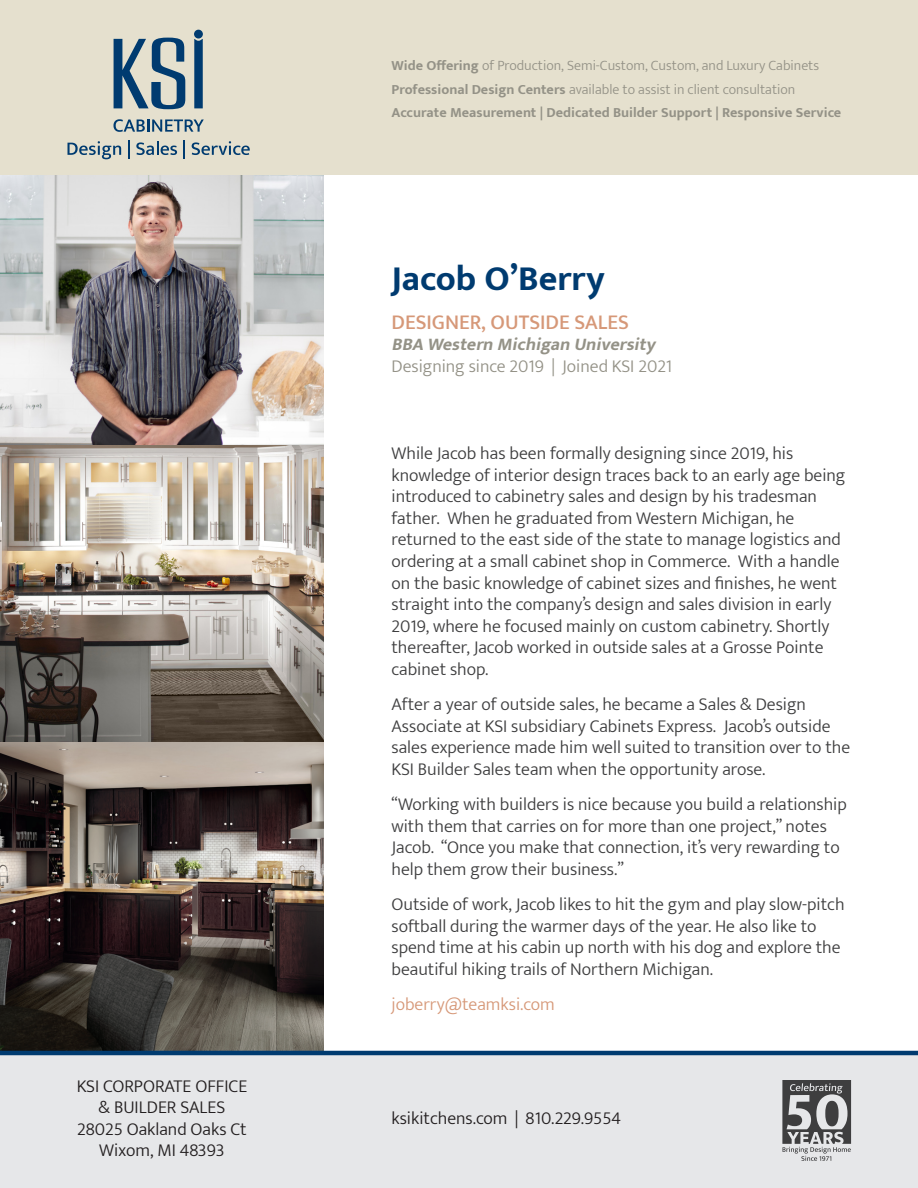
<style>
.page{position:relative;width:918px;height:1188px;background:#fff}
.page>*{position:absolute;margin:0;border:0;box-sizing:border-box;transform-origin:0 0}
.KSI_body_copy{font:700 36px "Mukta";color:#003b70}
.KSI_body_copy-2{font:500 21px "Mukta";color:#d69878}
.KSI_body_copy-3{font:300 18px/21.6px "Mukta";color:#3e3e3f}
.t1{font:300 18px/21.6px "Mukta";color:#231f20;text-align:center}
.KSI_body_copy-4{font:300 18px/21.6px "Mukta";color:#949287}
.KSI_body_copy-5{font:300 18px "Mukta";color:#d69878}
.t2{font:700 14.25px/23.4px "Mukta";color:#949287}
.s1{font-weight:300}
.s2{font-weight:700;font-style:italic}
</style>
<div class="page">
<img style="left:0;top:176px;width:324px;height:566px">
<img style="left:0;top:742px;width:324px;height:309px">
<div style="left:0;top:0;width:918px;height:176px;background:#e5e0ce"></div>
<svg style="left:114px;top:38px;width:71px;height:71px"></svg>
<svg style="left:194px;top:39px;width:9px;height:69px"></svg>
<div style="left:194px;top:30px;width:9px;height:9px;background:#003b70;border-radius:50%"></div>
<svg style="left:113px;top:119px;width:91px;height:13px"></svg>
<svg style="left:68px;top:141px;width:53px;height:18px"></svg>
<svg style="left:128px;top:140px;width:2px;height:19px"></svg>
<svg style="left:136px;top:141px;width:41px;height:14px"></svg>
<svg style="left:183px;top:140px;width:2px;height:19px"></svg>
<svg style="left:192px;top:141px;width:58px;height:14px"></svg>
<div style="left:0;top:1053px;width:918px;height:135px;background:#e6e7e9"></div>
<svg style="left:782px;top:1080px;width:69px;height:81px"></svg>
<hr style="left:0;top:1051px;width:918px;height:4px;background:#003b70">
<p class="t1" style="left:77px;top:1075px;width:172px">KSI CORPORATE OFFICE &amp; BUILDER SALES<br>28025 Oakland Oaks Ct<br>Wixom, MI 48393</p>
<p class="t2" style="left:392px;top:53px;width:451px">Wide Offering <span class="s1">of Production, Semi-Custom, Custom, and Luxury Cabinets<br></span>Professional Design Centers <span class="s1">available to assist in client consultation<br></span>Accurate Measurement | Dedicated Builder Support | Responsive Service</p>
<p class="KSI_body_copy" style="left:392px;top:256px;width:215px">Jacob O’Berry</p>
<p class="KSI_body_copy-2" style="left:392px;top:309px;width:239px">DESIGNER, OUTSIDE SALES</p>
<p class="KSI_body_copy-4" style="left:392px;top:333px;width:282px"><span class="s2">BBA Western Michigan University<br></span>Designing since 2019 | Joined KSI 2021</p>
<p class="KSI_body_copy-3" style="left:392px;top:442px;width:455px">While Jacob has been formally designing since 2019, his knowledge of interior design traces back to an early age being introduced to cabinetry sales and design by his tradesman father. When he graduated from Western Michigan, he returned to the east side of the state to manage logistics and ordering at a small cabinet shop in Commerce. With a handle on the basic knowledge of cabinet sizes and finishes, he went straight into the company’s design and sales division in early 2019, where he focused mainly on custom cabinetry. Shortly thereafter, Jacob worked in outside sales at a Grosse Pointe cabinet shop.</p>
<p class="KSI_body_copy-3" style="left:392px;top:693px;width:460px">After a year of outside sales, he became a Sales &amp; Design Associate at KSI subsidiary Cabinets Express. Jacob’s outside sales experience made him well suited to transition over to the KSI Builder Sales team when the opportunity arose.</p>
<p class="KSI_body_copy-3" style="left:392px;top:793px;width:457px">“Working with builders is nice because you build a relationship with them that carries on for more than one project,” notes Jacob. “Once you make that connection, it’s very rewarding to help them grow their business.”</p>
<p class="KSI_body_copy-3" style="left:392px;top:893px;width:455px">Outside of work, Jacob likes to hit the gym and play slow-pitch softball during the warmer days of the year. He also like to spend time at his cabin up north with his dog and explore the beautiful hiking trails of Northern Michigan.</p>
<p class="KSI_body_copy-5" style="left:392px;top:993px;width:165px">joberry@teamksi.com</p>
<p class="t1" style="left:392px;top:1107px;width:231px">ksikitchens.com | 810.229.9554</p>
</div>
